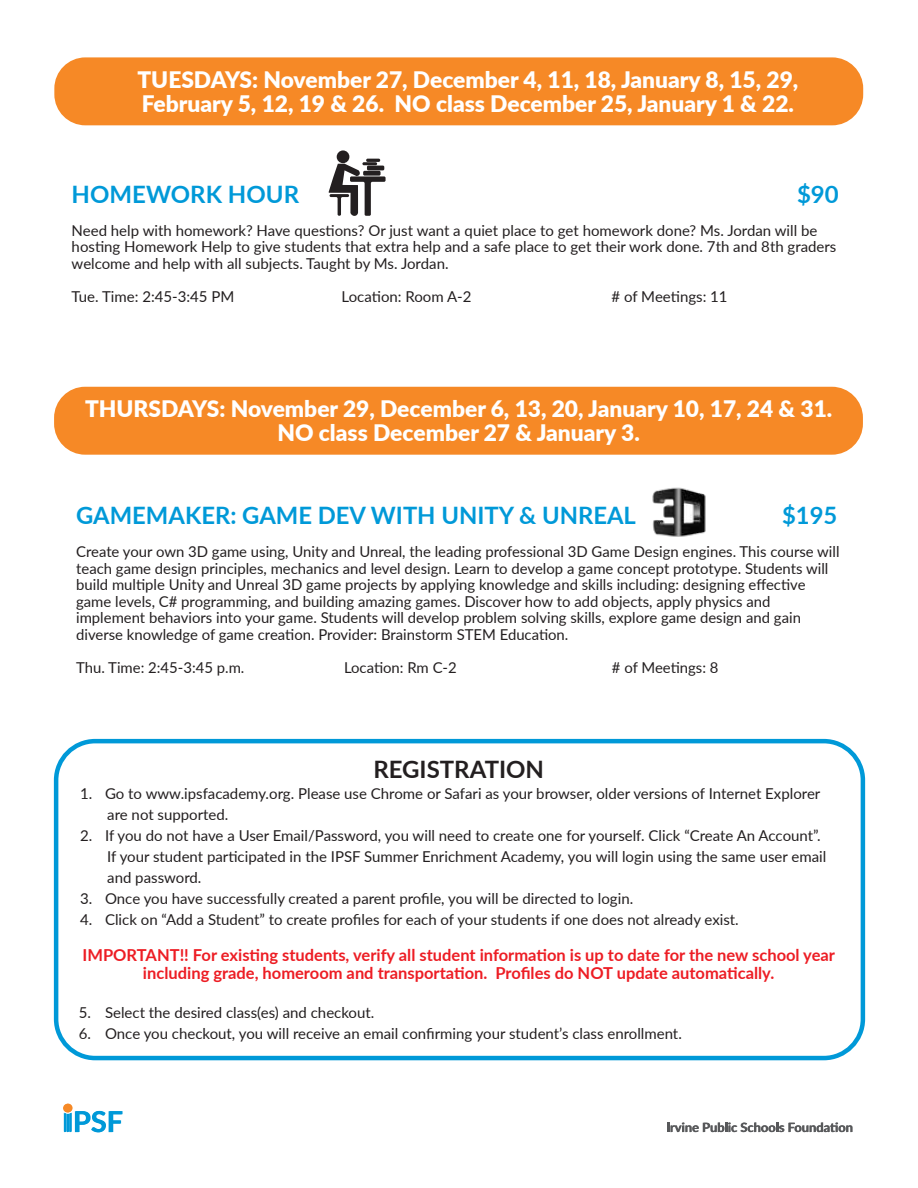
<style>
.page{position:relative;width:918px;height:1188px;background:#fff}
.page>*{position:absolute;margin:0;border:0;box-sizing:border-box;transform-origin:0 0}
.t1{font:700 24px "Lato";color:#0099d8}
.t2{font:700 24px "Lato";color:#231f20}
.t3{font:900 22.8px/24px "Lato";color:#fff;text-align:center}
.t4{font:700 16.5px/18px "Lato";color:#ed1d24;text-align:center}
.t5{font:15px/16.5px "Lato";color:#231f20}
</style>
<div class="page">
<div style="left:64px;top:1104px;width:9px;height:8px;background:#f7a65c;border-radius:50%"></div>
<div style="left:54px;top:739px;width:811px;height:321px;border:4px solid #0099d8;border-radius:39px"></div>
<div style="left:54px;top:387px;width:809px;height:68px;background:#f68926;border-radius:31px"></div>
<div style="left:63px;top:1104px;width:9px;height:9px;background:#f68926;border-radius:50%"></div>
<svg style="left:64px;top:1111px;width:59px;height:21px"></svg>
<svg style="left:667px;top:1122px;width:186px;height:10px"></svg>
<img style="left:652px;top:487px;width:54px;height:50px">
<hr style="left:362px;top:162px;width:15px;height:3px;background:#231f20">
<hr style="left:366px;top:159px;width:14px;height:3px;background:#231f20">
<div style="left:337px;top:150px;width:12px;height:13px;background:#231f20;border-radius:50%"></div>
<svg style="left:329px;top:164px;width:57px;height:52px"></svg>
<div style="left:54px;top:57px;width:809px;height:68px;background:#f68926;border-radius:31px"></div>
<h2 class="t3" style="left:137px;top:66px;width:662px;text-align:left">TUESDAYS: November 27, December 4, 11, 18, January 8, 15, 29,<br>February 5, 12, 19 &amp; 26. NO class December 25, January 1 &amp; 22.</h2>
<h1 class="t1" style="left:72px;top:177px;width:229px">HOMEWORK HOUR</h1>
<h1 class="t1" style="left:797px;top:177px;width:43px">$90</h1>
<p class="t5" style="left:72px;top:222px;width:766px">Need help with homework? Have questions? Or just want a quiet place to get homework done? Ms. Jordan will be hosting Homework Help to give students that extra help and a safe place to get their work done. 7th and 8th graders welcome and help with all subjects. Taught by Ms. Jordan.</p>
<p class="t5" style="left:72px;top:288px;width:164px">Tue. Time: 2:45-3:45 PM</p>
<p class="t5" style="left:342px;top:288px;width:131px">Location: Room A-2</p>
<p class="t5" style="left:612px;top:288px;width:118px"># of Meetings: 11</p>
<h2 class="t3" style="left:85px;top:395px;width:749px">THURSDAYS: November 29, December 6, 13, 20, January 10, 17, 24 &amp; 31.<br>NO class December 27 &amp; January 3.</h2>
<h1 class="t1" style="left:76px;top:498px;width:561px">GAMEMAKER: GAME DEV WITH UNITY &amp; UNREAL</h1>
<h1 class="t1" style="left:782px;top:498px;width:57px">$195</h1>
<p class="t5" style="left:76px;top:543px;width:765px">Create your own 3D game using, Unity and Unreal, the leading professional 3D Game Design engines. This course will teach game design principles, mechanics and level design. Learn to develop a game concept prototype. Students will build multiple Unity and Unreal 3D game projects by applying knowledge and skills including: designing effective game levels, C# programming, and building amazing games. Discover how to add objects, apply physics and implement behaviors into your game. Students will develop problem solving skills, explore game design and gain diverse knowledge of game creation. Provider: Brainstorm STEM Education.</p>
<p class="t5" style="left:76px;top:659px;width:170px">Thu. Time: 2:45-3:45 p.m.</p>
<p class="t5" style="left:344px;top:659px;width:114px">Location: Rm C-2</p>
<p class="t5" style="left:612px;top:659px;width:108px"># of Meetings: 8</p>
<h1 class="t2" style="left:373px;top:752px;width:172px">REGISTRATION</h1>
<p class="t5" style="left:107px;top:783px;width:715px;line-height:21px;text-indent:-27px">1. Go to www.ipsfacademy.org. Please use Chrome or Safari as your browser, older versions of Internet Explorer are not supported.</p>
<p class="t5" style="left:107px;top:825px;width:721px;line-height:21px;text-indent:-27px">2. If you do not have a User Email/Password, you will need to create one for yourself. Click “Create An Account”.<br>If your student participated in the IPSF Summer Enrichment Academy, you will login using the same user email and password.</p>
<p class="t5" style="left:80px;top:890px;width:555px">3. Once you have successfully created a parent profile, you will be directed to login.</p>
<p class="t5" style="left:80px;top:911px;width:660px">4. Click on “Add a Student” to create profiles for each of your students if one does not already exist.</p>
<p class="t4" style="left:83px;top:946px;width:754px">IMPORTANT!! For existing students, verify all student information is up to date for the new school year including grade, homeroom and transportation. Profiles do NOT update automatically.</p>
<p class="t5" style="left:79px;top:1004px;width:297px">5. Select the desired class(es) and checkout.</p>
<p class="t5" style="left:79px;top:1025px;width:605px">6. Once you checkout, you will receive an email confirming your student’s class enrollment.</p>
</div>
